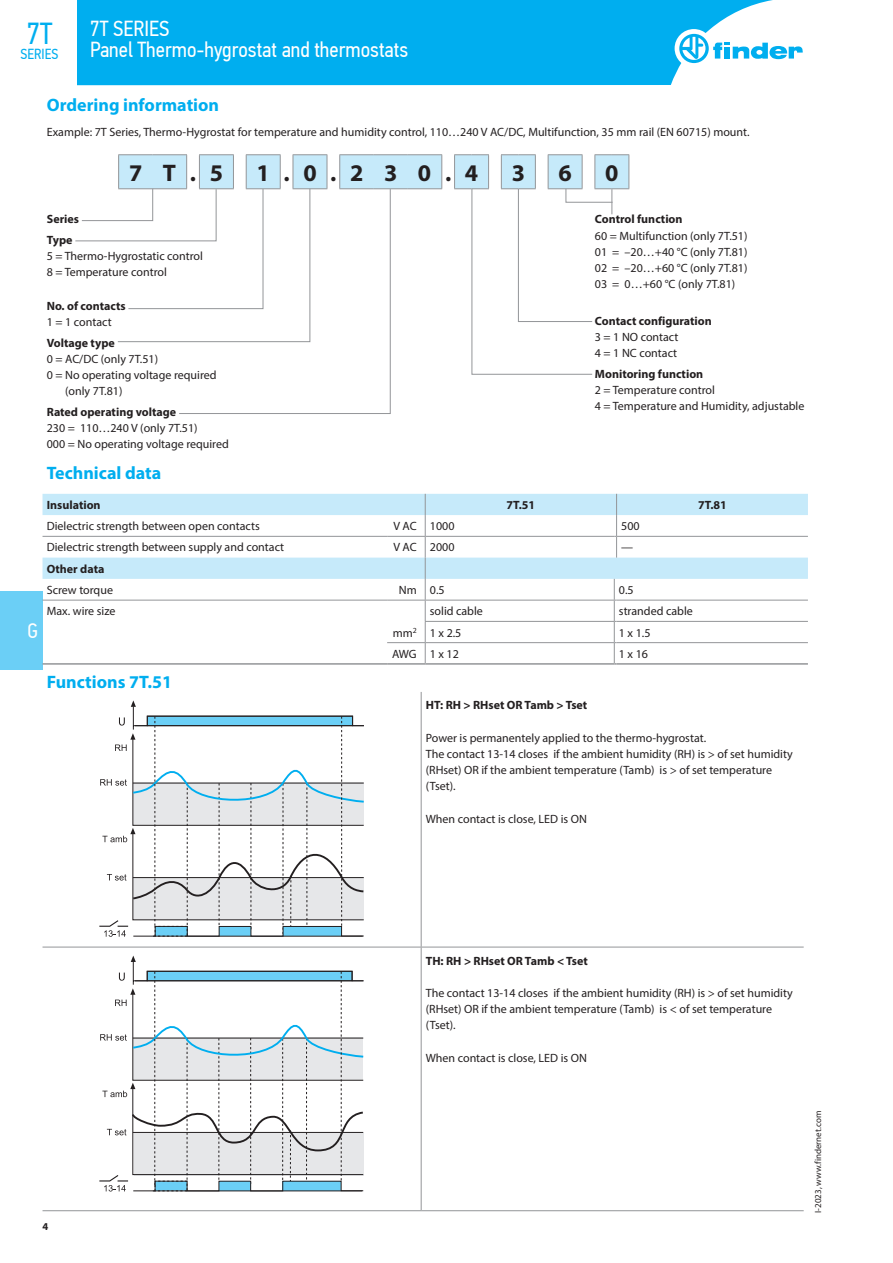
<style>
.page{position:relative;width:893px;height:1263px;background:#fff}
.page>*{position:absolute;margin:0;border:0;box-sizing:border-box;transform-origin:0 0}
.t1{font:30.3px "PF Din Text Cond Pro";color:#00aeef}
.t2{font:700 24px "Myriad Pro";color:#231f20}
.t3{font:21.75px/21px "PF Din Text Cond Pro";color:#fff}
.t4{font:21px "PF Din Text Cond Pro";color:#fff}
.t5{font:700 18px "Myriad Pro";color:#00aeef}
.t6{font:14.55px "PF Din Text Cond Pro";color:#00aeef}
.t7{font:12px/16.2px "Myriad Pro";color:#231f20}
.t8{font:700 12px/20.4px "Myriad Pro";color:#231f20}
.t9{font:700 10.5px "Myriad Pro";color:#231f20}
.t10{font:9px "Myriad Pro";color:#231f20}
</style>
<div class="page">
<div style="left:0;top:591px;width:43px;height:79px;background:#6bcff6"></div>
<svg style="left:43px;top:494px;width:765px;height:85px;fill:#cdecfa"></svg>
<hr style="left:43px;top:600px;width:344px;height:1px;background:#939598">
<hr style="left:387px;top:600px;width:38px;height:1px;background:#939598">
<hr style="left:425px;top:600px;width:189px;height:1px;background:#939598">
<hr style="left:617px;top:600px;width:191px;height:1px;background:#939598">
<hr style="left:425px;top:621px;width:189px;height:1px;background:#939598">
<hr style="left:617px;top:621px;width:191px;height:1px;background:#939598">
<hr style="left:43px;top:663px;width:344px;height:2px;background:#939598">
<hr style="left:387px;top:663px;width:38px;height:2px;background:#939598">
<hr style="left:425px;top:663px;width:189px;height:2px;background:#939598">
<hr style="left:617px;top:663px;width:191px;height:2px;background:#939598">
<hr style="left:43px;top:536px;width:344px;height:1px;background:#939598">
<hr style="left:387px;top:536px;width:38px;height:1px;background:#939598">
<hr style="left:425px;top:536px;width:189px;height:1px;background:#939598">
<hr style="left:617px;top:536px;width:191px;height:1px;background:#939598">
<hr style="left:387px;top:642px;width:38px;height:1px;background:#939598">
<hr style="left:425px;top:642px;width:189px;height:1px;background:#939598">
<hr style="left:617px;top:642px;width:191px;height:1px;background:#939598">
<svg style="left:614px;top:494px;width:3px;height:64px"></svg>
<svg style="left:425px;top:494px;width:1px;height:169px"></svg>
<svg style="left:614px;top:579px;width:3px;height:86px"></svg>
<hr style="left:421px;top:947px;width:383px;height:1px;background:#939598">
<hr style="left:421px;top:1210px;width:383px;height:1px;background:#939598">
<hr style="left:421px;top:692px;width:1px;height:255px;background:#939598">
<hr style="left:43px;top:947px;width:378px;height:1px;background:#939598">
<hr style="left:421px;top:947px;width:1px;height:263px;background:#939598">
<hr style="left:43px;top:1210px;width:378px;height:1px;background:#939598">
<svg style="left:99px;top:700px;width:265px;height:237px"></svg>
<hr style="left:153px;top:1191px;width:209px;height:1px;background:#231f20">
<svg style="left:99px;top:955px;width:265px;height:236px"></svg>
<svg style="left:179px;top:375px;width:212px;height:39px"></svg>
<svg style="left:75px;top:154px;width:554px;height:221px"></svg>
<div style="left:77px;top:0;width:696px;height:85px;background:#00aeef"></div>
<div style="left:675px;top:29px;width:38px;height:39px;background:#fff;border-radius:50%"></div>
<svg style="left:679px;top:34px;width:124px;height:29px"></svg>
<h1 class="t1" style="left:27px;top:16px;width:27px">7T</h1>
<p class="t6" style="left:21px;top:45px;width:39px">SERIES</p>
<h3 class="t3" style="left:90px;top:18px;width:320px">7T SERIES<br>Panel Thermo-hygrostat and thermostats</h3>
<h3 class="t4" style="left:28px;top:619px;width:12px">G</h3>
<h3 class="t5" style="left:47px;top:93px;width:174px">Ordering information</h3>
<p class="t7" style="left:47px;top:124px;width:704px">Example: 7T Series, Thermo-Hygrostat for temperature and humidity control, 110…240 V AC/DC, Multifunction, 35 mm rail (EN 60715) mount.</p>
<h2 class="t2" style="left:129px;top:157px;width:95px">7 T.5</h2>
<h2 class="t2" style="left:257px;top:157px;width:223px">1.0.2 3 0.4</h2>
<h2 class="t2" style="left:512px;top:157px;width:15px">3</h2>
<h2 class="t2" style="left:558px;top:157px;width:15px">6</h2>
<h2 class="t2" style="left:605px;top:157px;width:15px">0</h2>
<p class="t8" style="left:47px;top:209px;width:34px">Series<br>Type</p>
<p class="t7" style="left:47px;top:248px;width:158px">5 = Thermo-Hygrostatic control<br>8 = Temperature control</p>
<p class="t8" style="left:47px;top:295px;width:80px">No. of contacts</p>
<p class="t7" style="left:47px;top:314px;width:66px">1 = 1 contact</p>
<p class="t8" style="left:47px;top:332px;width:70px">Voltage type</p>
<p class="t7" style="left:47px;top:351px;width:113px">0 = AC/DC (only 7T.51)</p>
<p class="t7" style="left:47px;top:367px;width:171px">0 = No operating voltage required</p>
<p class="t7" style="left:65px;top:383px;width:59px">(only 7T.81)</p>
<p class="t8" style="left:47px;top:401px;width:131px">Rated operating voltage</p>
<p class="t7" style="left:47px;top:420px;width:184px">230 = 110…240 V (only 7T.51)<br>000 = No operating voltage required</p>
<p class="t8" style="left:595px;top:209px;width:89px">Control function</p>
<p class="t7" style="left:595px;top:227px;width:154px;text-align:justify">60 = Multifunction (only 7T.51)<br>01 = –20…+40 °C (only 7T.81)<br>02 = –20…+60 °C (only 7T.81)<br>03 = 0…+60 °C (only 7T.81)</p>
<p class="t8" style="left:595px;top:310px;width:118px">Contact configuration</p>
<p class="t7" style="left:595px;top:329px;width:85px">3 = 1 NO contact<br>4 = 1 NC contact</p>
<p class="t8" style="left:595px;top:363px;width:110px">Monitoring function</p>
<p class="t7" style="left:595px;top:381px;width:211px">2 = Temperature control<br>4 = Temperature and Humidity, adjustable</p>
<h3 class="t5" style="left:47px;top:461px;width:116px">Technical data</h3>
<p class="t8" style="left:47px;top:494px;width:55px">Insulation</p>
<p class="t8" style="left:507px;top:494px;width:30px">7T.51</p>
<p class="t8" style="left:698px;top:494px;width:30px">7T.81</p>
<p class="t7" style="left:47px;top:518px;width:214px">Dielectric strength between open contacts</p>
<p class="t7" style="left:393px;top:518px;width:63px">V AC 1000</p>
<p class="t7" style="left:621px;top:518px;width:20px">500</p>
<p class="t7" style="left:47px;top:539px;width:239px">Dielectric strength between supply and contact</p>
<p class="t7" style="left:393px;top:539px;width:63px">V AC 2000</p>
<p class="t7" style="left:621px;top:539px;width:13px">—</p>
<p class="t8" style="left:47px;top:558px;width:59px">Other data</p>
<p class="t7" style="left:47px;top:582px;width:68px">Screw torque</p>
<p class="t7" style="left:399px;top:582px;width:47px">Nm 0.5</p>
<p class="t7" style="left:619px;top:582px;width:16px">0.5</p>
<p class="t7" style="left:47px;top:603px;width:70px">Max. wire size</p>
<p class="t7" style="left:430px;top:603px;width:55px">solid cable</p>
<p class="t7" style="left:619px;top:603px;width:75px">stranded cable</p>
<p class="t7" style="left:393px;top:624px;width:70px">mm<sup>2</sup> 1 x 2.5</p>
<p class="t7" style="left:619px;top:624px;width:33px">1 x 1.5</p>
<p class="t7" style="left:392px;top:645px;width:68px">AWG 1 x 12</p>
<p class="t7" style="left:619px;top:645px;width:31px">1 x 16</p>
<h3 class="t5" style="left:47px;top:671px;width:127px">Functions 7T.51</h3>
<p class="t8" style="left:426px;top:695px;width:163px">HT: RH &gt; RHset OR Tamb &gt; Tset</p>
<p class="t7" style="left:426px;top:729px;width:368px">Power is permanentely applied to the thermo-hygrostat.<br>The contact 13-14 closes if the ambient humidity (RH) is &gt; of set humidity (RHset) OR if the ambient temperature (Tamb) is &gt; of set temperature (Tset).</p>
<p class="t7" style="left:426px;top:810px;width:163px">When contact is close, LED is ON</p>
<p class="t9" style="left:43px;top:1219px;width:7px">4</p>
<p class="t8" style="left:426px;top:950px;width:163px">TH: RH &gt; RHset OR Tamb &lt; Tset</p>
<p class="t7" style="left:426px;top:985px;width:368px">The contact 13-14 closes if the ambient humidity (RH) is &gt; of set humidity (RHset) OR if the ambient temperature (Tamb) is &lt; of set temperature (Tset).</p>
<p class="t7" style="left:426px;top:1049px;width:163px">When contact is close, LED is ON</p>
<p class="t10" style="left:812px;top:1213px;width:103px;rotate:-90deg">I-2023, www.findernet.com</p>
</div>
